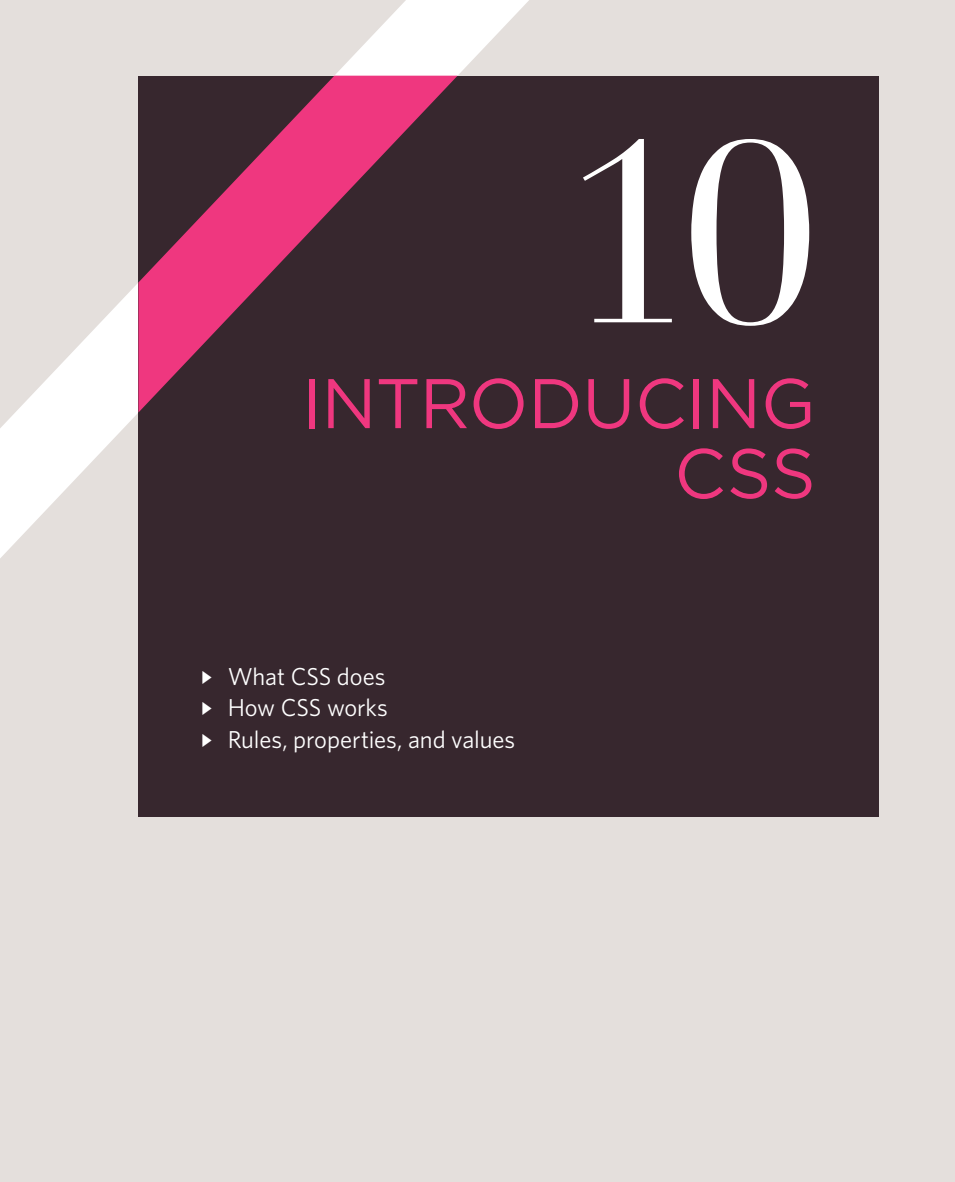
<style>
.page{position:relative;width:955px;height:1182px;background:#fff}
.page>*{position:absolute;margin:0;border:0;box-sizing:border-box;transform-origin:0 0}
.t1{font:252px "Didot";color:#fff}
.t2{font:70px/70px "Gotham";letter-spacing:-.01em;color:#ef377f;text-align:right}
.t3{font:24.5px/31.5px "Whitney HTF";letter-spacing:-.005em;color:#fff}
</style>
<div class="page">
<div style="left:0;top:0;width:955px;height:1181px;background:#e4dfdc"></div>
<svg style="left:0;top:0;width:529px;height:558px"></svg>
<div style="left:138px;top:76px;width:741px;height:740px;background:#37272e"></div>
<svg style="left:138px;top:76px;width:319px;height:336px"></svg>
<p class="t1" style="left:563px;top:84px;width:254px">10</p>
<p class="t2" style="left:301px;top:367px;width:516px">INTRODUCI NG<br>CSS</p>
<p class="t3" style="left:228px;top:660px;width:289px">What CSS does<br>How CSS works<br>Rules, properties, and values</p>
</div>
